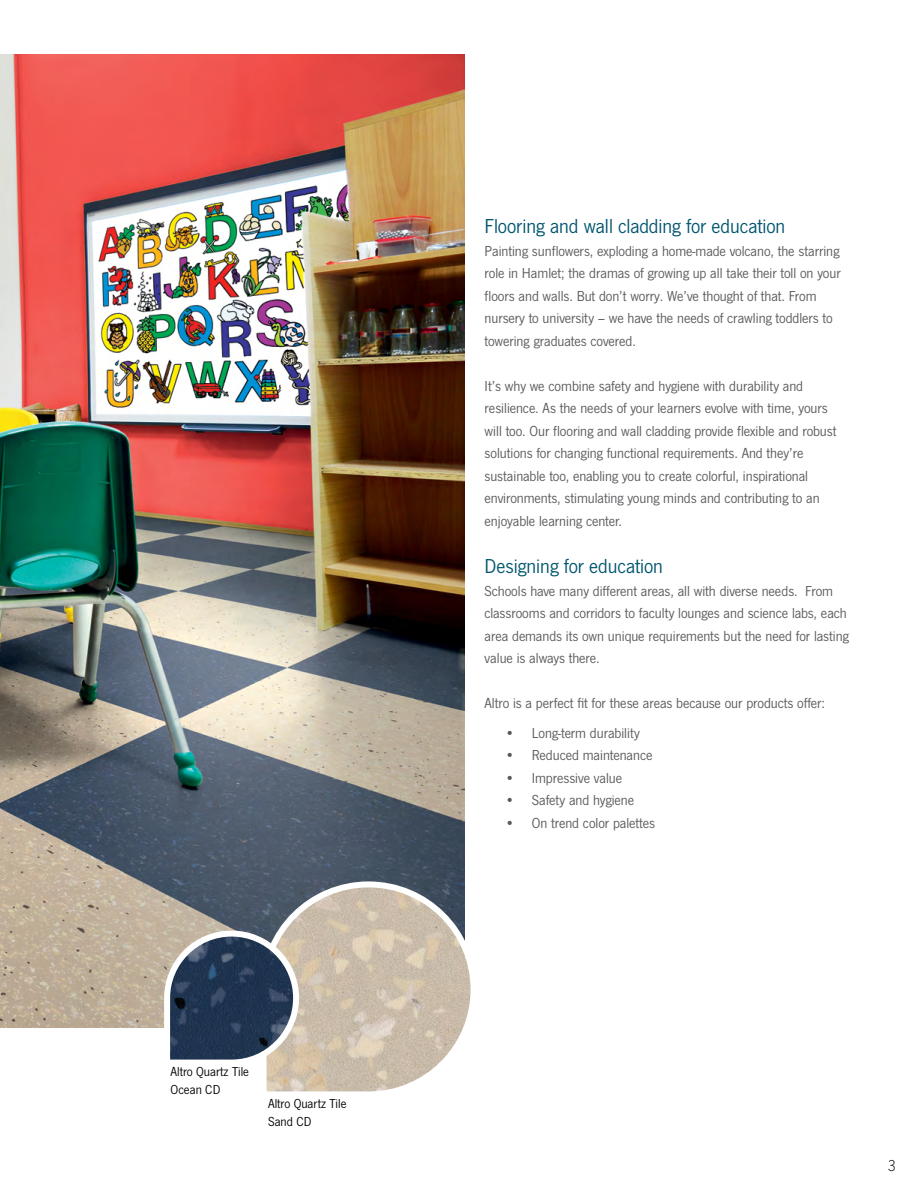
<style>
.page{position:relative;width:918px;height:1188px;background:#fff}
.page>*{position:absolute;margin:0;border:0;box-sizing:border-box;transform-origin:0 0}
.t1{font:21px "News Gothic FS";letter-spacing:-.005em;color:#00556f}
.t2{font:300 16.5px "News Gothic FS";color:#000}
.t3{font:15px/22.5px "News Gothic FS";letter-spacing:-.005em;color:#58595b}
.t4{font:13.5px/18px "News Gothic FS";color:#000}
</style>
<div class="page">
<img style="left:0;top:54px;width:465px;height:974px">
<svg style="left:258px;top:878px;width:213px;height:214px;background:#c2b9ac"></svg>
<svg style="left:161px;top:928px;width:141px;height:141px"></svg>
<p class="t4" style="left:171px;top:1063px;width:80px">Altro Quartz Tile<br>Ocean CD</p>
<p class="t4" style="left:268px;top:1095px;width:80px">Altro Quartz Tile<br>Sand CD</p>
<h1 class="t1" style="left:485px;top:215px;width:302px">Flooring and wall cladding for education</h1>
<p class="t3" style="left:485px;top:239px;width:358px">Painting sunflowers, exploding a home-made volcano, the starring role in Hamlet; the dramas of growing up all take their toll on your floors and walls. But don’t worry. We’ve thought of that. From nursery to university – we have the needs of crawling toddlers to towering graduates covered.</p>
<p class="t3" style="left:485px;top:374px;width:353px">It’s why we combine safety and hygiene with durability and resilience. As the needs of your learners evolve with time, yours will too. Our flooring and wall cladding provide flexible and robust solutions for changing functional requirements. And they’re sustainable too, enabling you to create colorful, inspirational environments, stimulating young minds and contributing to an enjoyable learning center.</p>
<h1 class="t1" style="left:485px;top:555px;width:180px">Designing for education</h1>
<p class="t3" style="left:485px;top:580px;width:366px">Schools have many different areas, all with diverse needs. From classrooms and corridors to faculty lounges and science labs, each area demands its own unique requirements but the need for lasting value is always there.</p>
<p class="t3" style="left:485px;top:692px;width:342px">Altro is a perfect fit for these areas because our products offer:</p>
<p class="t3" style="left:505px;top:721px;width:136px">• Long-term durability</p>
<p class="t3" style="left:505px;top:744px;width:149px">• Reduced maintenance</p>
<p class="t3" style="left:505px;top:766px;width:119px">• Impressive value</p>
<p class="t3" style="left:505px;top:789px;width:131px">• Safety and hygiene</p>
<p class="t3" style="left:505px;top:811px;width:152px">• On trend color palettes</p>
<p class="t2" style="left:888px;top:1156px;width:9px">3</p>
</div>
